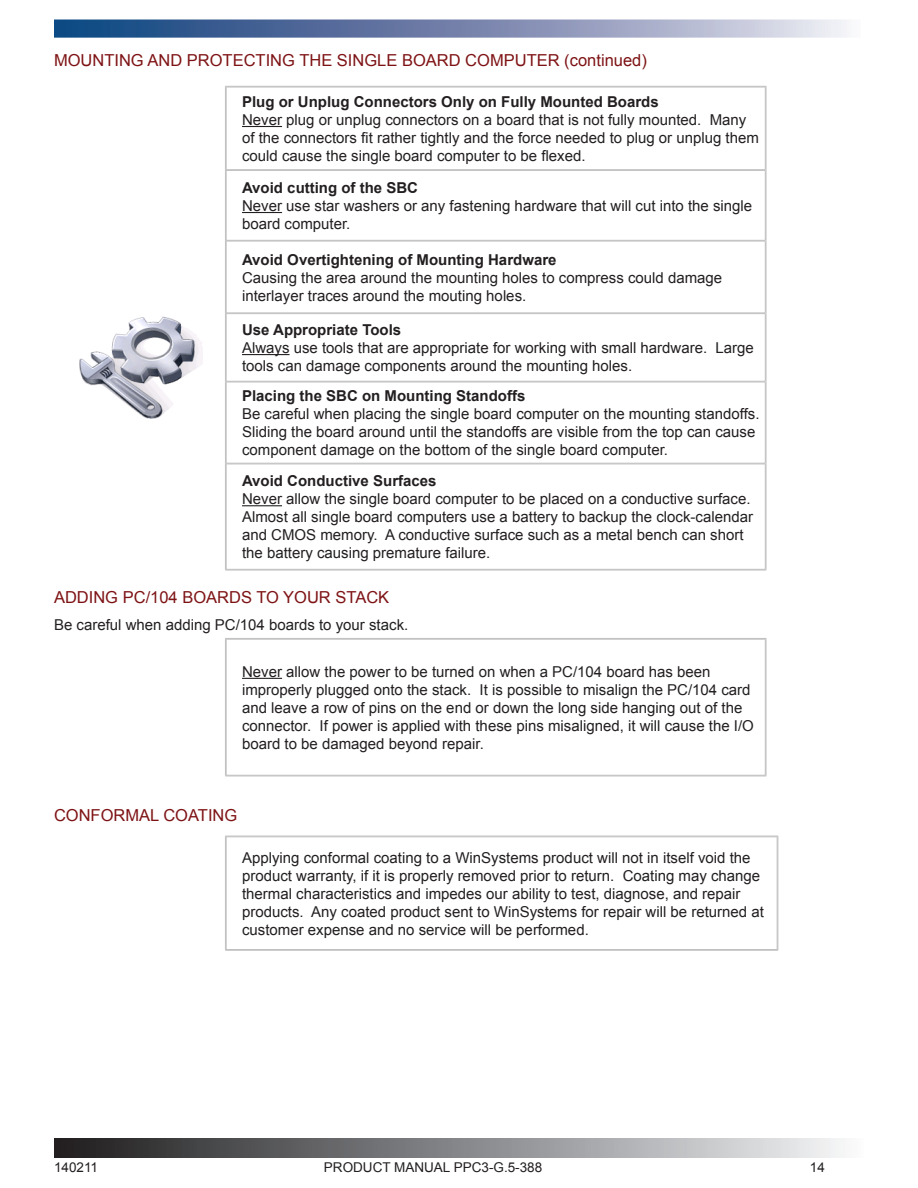
<style>
.page{position:relative;width:918px;height:1188px;background:#fff}
.page>*{position:absolute;margin:0;border:0;box-sizing:border-box;transform-origin:0 0}
.Z5_TOCs{font:16.5px "Arial";color:#7e1315}
.Manual_Text{font:15px/18px "Arial";color:#231f20}
.t1{font:700 15px "Arial";color:#231f20}
.t2{font:13.5px "Arial";color:#231f20}
</style>
<div class="page">
<div style="left:54px;top:1138px;width:810px;height:20px;background:linear-gradient(to right,#1c1c1e,#f3f5f8)"></div>
<svg style="left:55px;top:21px;width:792px;height:15px;background:#7689af"></svg>
<div style="left:52px;top:18px;width:810px;height:21px;border:2px solid #fff"></div>
<hr style="left:225px;top:86px;width:541px;height:1px;background:#c0c0c0">
<hr style="left:226px;top:87px;width:539px;height:1px;background:#c0c0c0">
<hr style="left:226px;top:169px;width:539px;height:1px;background:#c0c0c0">
<hr style="left:226px;top:170px;width:539px;height:1px;background:#c0c0c0">
<hr style="left:226px;top:240px;width:539px;height:1px;background:#c0c0c0">
<hr style="left:226px;top:241px;width:539px;height:1px;background:#c0c0c0">
<hr style="left:226px;top:313px;width:539px;height:1px;background:#c0c0c0">
<hr style="left:226px;top:381px;width:539px;height:1px;background:#c0c0c0">
<hr style="left:226px;top:382px;width:539px;height:1px;background:#c0c0c0">
<hr style="left:226px;top:463px;width:539px;height:1px;background:#c0c0c0">
<hr style="left:226px;top:464px;width:539px;height:1px;background:#c0c0c0">
<hr style="left:226px;top:569px;width:539px;height:1px;background:#c0c0c0">
<hr style="left:225px;top:570px;width:541px;height:1px;background:#c0c0c0">
<hr style="left:225px;top:86px;width:1px;height:84px;background:#c0c0c0">
<hr style="left:226px;top:87px;width:1px;height:83px;background:#c0c0c0">
<hr style="left:765px;top:87px;width:1px;height:83px;background:#c0c0c0">
<hr style="left:766px;top:86px;width:1px;height:84px;background:#c0c0c0">
<hr style="left:225px;top:170px;width:1px;height:71px;background:#c0c0c0">
<hr style="left:226px;top:171px;width:1px;height:69px;background:#c0c0c0">
<hr style="left:765px;top:171px;width:1px;height:69px;background:#c0c0c0">
<hr style="left:766px;top:170px;width:1px;height:71px;background:#c0c0c0">
<hr style="left:225px;top:241px;width:1px;height:72px;background:#c0c0c0">
<hr style="left:226px;top:241px;width:1px;height:72px;background:#c0c0c0">
<hr style="left:765px;top:241px;width:1px;height:72px;background:#c0c0c0">
<hr style="left:766px;top:241px;width:1px;height:72px;background:#c0c0c0">
<hr style="left:225px;top:313px;width:1px;height:69px;background:#c0c0c0">
<hr style="left:226px;top:314px;width:1px;height:67px;background:#c0c0c0">
<hr style="left:765px;top:314px;width:1px;height:67px;background:#c0c0c0">
<hr style="left:766px;top:313px;width:1px;height:69px;background:#c0c0c0">
<hr style="left:225px;top:382px;width:1px;height:82px;background:#c0c0c0">
<hr style="left:226px;top:382px;width:1px;height:81px;background:#c0c0c0">
<hr style="left:765px;top:382px;width:1px;height:81px;background:#c0c0c0">
<hr style="left:766px;top:382px;width:1px;height:82px;background:#c0c0c0">
<hr style="left:225px;top:464px;width:1px;height:106px;background:#c0c0c0">
<hr style="left:226px;top:464px;width:1px;height:105px;background:#c0c0c0">
<hr style="left:765px;top:464px;width:1px;height:105px;background:#c0c0c0">
<hr style="left:766px;top:464px;width:1px;height:106px;background:#c0c0c0">
<hr style="left:242px;top:126px;width:40px;height:1px;background:#231f20">
<hr style="left:242px;top:212px;width:40px;height:1px;background:#231f20">
<hr style="left:242px;top:354px;width:48px;height:1px;background:#231f20">
<hr style="left:242px;top:505px;width:40px;height:1px;background:#231f20">
<hr style="left:225px;top:638px;width:541px;height:1px;background:#c0c0c0">
<hr style="left:226px;top:639px;width:539px;height:1px;background:#c0c0c0">
<hr style="left:226px;top:775px;width:539px;height:1px;background:#c0c0c0">
<hr style="left:225px;top:776px;width:541px;height:1px;background:#c0c0c0">
<hr style="left:225px;top:639px;width:1px;height:137px;background:#c0c0c0">
<hr style="left:226px;top:639px;width:1px;height:136px;background:#c0c0c0">
<hr style="left:765px;top:639px;width:1px;height:136px;background:#c0c0c0">
<hr style="left:766px;top:639px;width:1px;height:137px;background:#c0c0c0">
<hr style="left:242px;top:678px;width:40px;height:1px;background:#231f20">
<img style="left:79px;top:316px;width:123px;height:103px">
<hr style="left:225px;top:836px;width:553px;height:1px;background:#c0c0c0">
<hr style="left:226px;top:837px;width:551px;height:1px;background:#c0c0c0">
<hr style="left:226px;top:949px;width:551px;height:1px;background:#c0c0c0">
<hr style="left:225px;top:950px;width:553px;height:1px;background:#c0c0c0">
<hr style="left:225px;top:836px;width:1px;height:114px;background:#c0c0c0">
<hr style="left:226px;top:837px;width:1px;height:112px;background:#c0c0c0">
<hr style="left:777px;top:837px;width:1px;height:112px;background:#c0c0c0">
<hr style="left:778px;top:836px;width:1px;height:114px;background:#c0c0c0">
<p class="Z5_TOCs" style="left:54px;top:49px;width:594px">MOUNTING AND PROTECTING THE SINGLE BOARD COMPUTER (continued)</p>
<p class="t1" style="left:242px;top:92px;width:418px">Plug or Unplug Connectors Only on Fully Mounted Boards</p>
<p class="Manual_Text" style="left:242px;top:111px;width:518px">Never plug or unplug connectors on a board that is not fully mounted. Many of the connectors fit rather tightly and the force needed to plug or unplug them could cause the single board computer to be flexed.</p>
<p class="t1" style="left:242px;top:178px;width:178px">Avoid cutting of the SBC</p>
<p class="Manual_Text" style="left:242px;top:197px;width:512px">Never use star washers or any fastening hardware that will cut into the single board computer.</p>
<p class="t1" style="left:242px;top:249px;width:316px">Avoid Overtightening of Mounting Hardware</p>
<p class="Manual_Text" style="left:242px;top:268px;width:482px">Causing the area around the mounting holes to compress could damage interlayer traces around the mouting holes.</p>
<p class="t1" style="left:242px;top:320px;width:161px">Use Appropriate Tools</p>
<p class="Manual_Text" style="left:242px;top:339px;width:513px">Always use tools that are appropriate for working with small hardware. Large tools can damage components around the mounting holes.</p>
<p class="t1" style="left:242px;top:386px;width:285px">Placing the SBC on Mounting Standoffs</p>
<p class="Manual_Text" style="left:242px;top:405px;width:519px">Be careful when placing the single board computer on the mounting standoffs.<br>Sliding the board around until the standoffs are visible from the top can cause component damage on the bottom of the single board computer.</p>
<p class="t1" style="left:242px;top:471px;width:196px">Avoid Conductive Surfaces</p>
<p class="Manual_Text" style="left:242px;top:490px;width:513px">Never allow the single board computer to be placed on a conductive surface.<br>Almost all single board computers use a battery to backup the clock-calendar and CMOS memory. A conductive surface such as a metal bench can short the battery causing premature failure.</p>
<p class="Z5_TOCs" style="left:54px;top:587px;width:337px">ADDING PC/104 BOARDS TO YOUR STACK</p>
<p class="Manual_Text" style="left:54px;top:616px;width:356px">Be careful when adding PC/104 boards to your stack.</p>
<p class="Manual_Text" style="left:242px;top:663px;width:513px">Never allow the power to be turned on when a PC/104 board has been improperly plugged onto the stack. It is possible to misalign the PC/104 card and leave a row of pins on the end or down the long side hanging out of the connector. If power is applied with these pins misaligned, it will cause the I/O board to be damaged beyond repair.</p>
<p class="Z5_TOCs" style="left:54px;top:804px;width:185px">CONFORMAL COATING</p>
<p class="Manual_Text" style="left:242px;top:849px;width:523px">Applying conformal coating to a WinSystems product will not in itself void the product warranty, if it is properly removed prior to return. Coating may change thermal characteristics and impedes our ability to test, diagnose, and repair products. Any coated product sent to WinSystems for repair will be returned at customer expense and no service will be performed.</p>
<p class="t2" style="left:54px;top:1158px;width:46px">140211</p>
<p class="t2" style="left:324px;top:1158px;width:220px">PRODUCT MANUAL PPC3-G.5-388</p>
<p class="t2" style="left:810px;top:1158px;width:17px">14</p>
</div>
